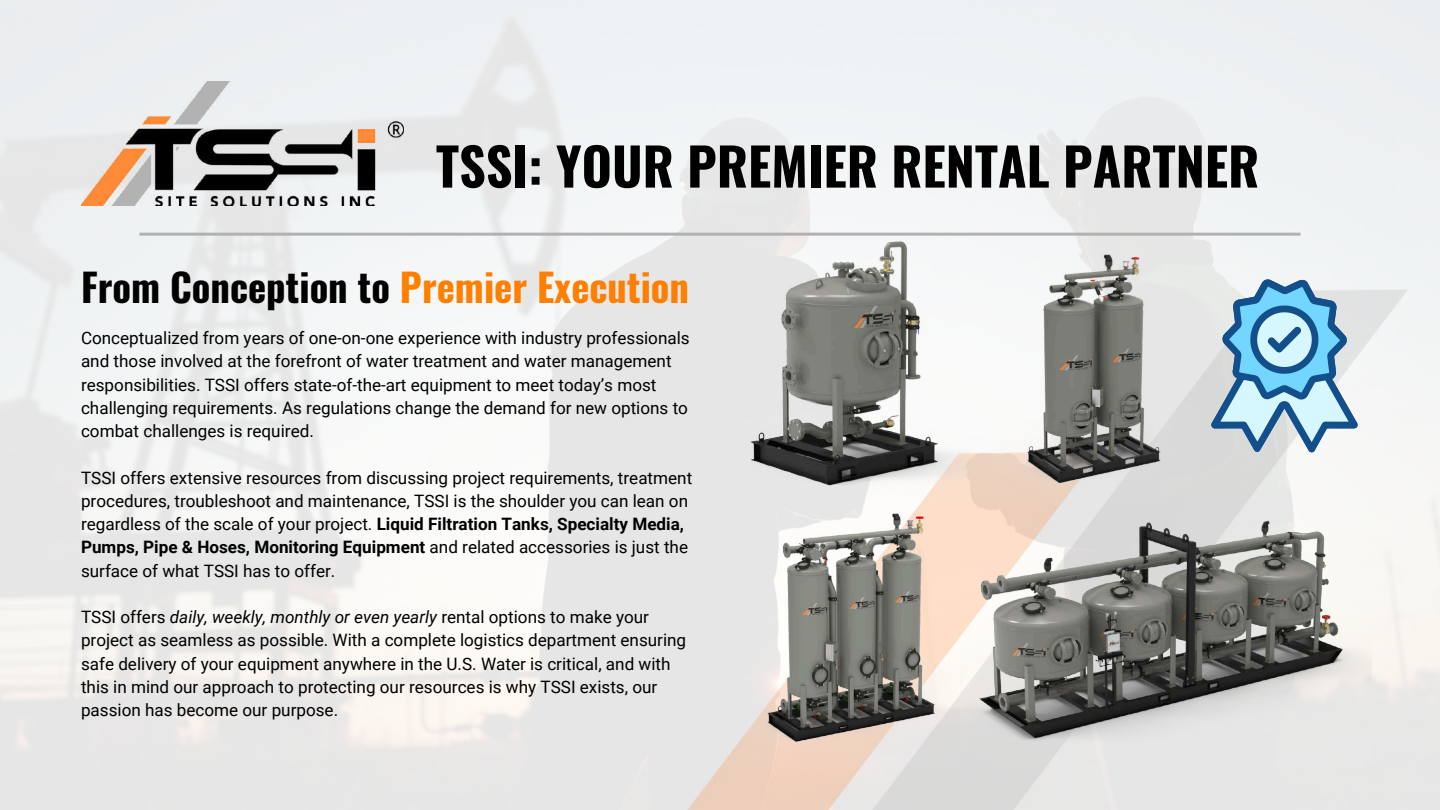
<style>
.page{position:relative;width:1440px;height:810px;background:#fff}
.page>*{position:absolute;margin:0;border:0;box-sizing:border-box;transform-origin:0 0}
.t1{font:700 52px "Oswald";color:#000}
.t2{font:700 38.6px "Oswald";color:#000}
.t3{font:17.1px/23.2px "Roboto";color:#000}
.s1{color:#ff7f00}
.s2{font-weight:700}
.s3{font-style:italic}
</style>
<div class="page">
<img style="left:0;top:0;width:1440px;height:810px">
<img style="left:81px;top:81px;width:322px;height:125px">
<img style="left:688px;top:290px;width:720px;height:520px">
<hr style="left:140px;top:233px;width:1160px;height:3px;background:#b3b1b0">
<img style="left:744px;top:235px;width:453px;height:261px">
<img style="left:744px;top:496px;width:217px;height:271px">
<img style="left:961px;top:496px;width:410px;height:271px">
<svg style="left:1211px;top:279px;width:148px;height:173px"></svg>
<h1 class="t1" style="left:436px;top:126px;width:825px">TSSI: YOUR PREMIER RENTAL PARTNER</h1>
<h2 class="t2" style="left:81px;top:257px;width:610px">From Conception to <span class="s1">Premier Execution</span></h2>
<p class="t3" style="left:81px;top:327px;width:610px">Conceptualized from years of one-on-one experience with industry professionals and those involved at the forefront of water treatment and water management responsibilities. TSSI offers state-of-the-art equipment to meet today’s most challenging requirements. As regulations change the demand for new options to combat challenges is required.</p>
<p class="t3" style="left:81px;top:466px;width:613px">TSSI offers extensive resources from discussing project requirements, treatment procedures, troubleshoot and maintenance, TSSI is the shoulder you can lean on regardless of the scale of your project. <span class="s2">Liquid Filtration Tanks, Specialty Media, Pumps, Pipe &amp; Hoses, Monitoring Equipment</span> and related accessories is just the surface of what TSSI has to offer.</p>
<p class="t3" style="left:81px;top:606px;width:607px">TSSI offers <span class="s3">daily, weekly, monthly or even yearly</span> rental options to make your project as seamless as possible. With a complete logistics department ensuring safe delivery of your equipment anywhere in the U.S. Water is critical, and with this in mind our approach to protecting our resources is why TSSI exists, our passion has become our purpose.</p>
</div>
